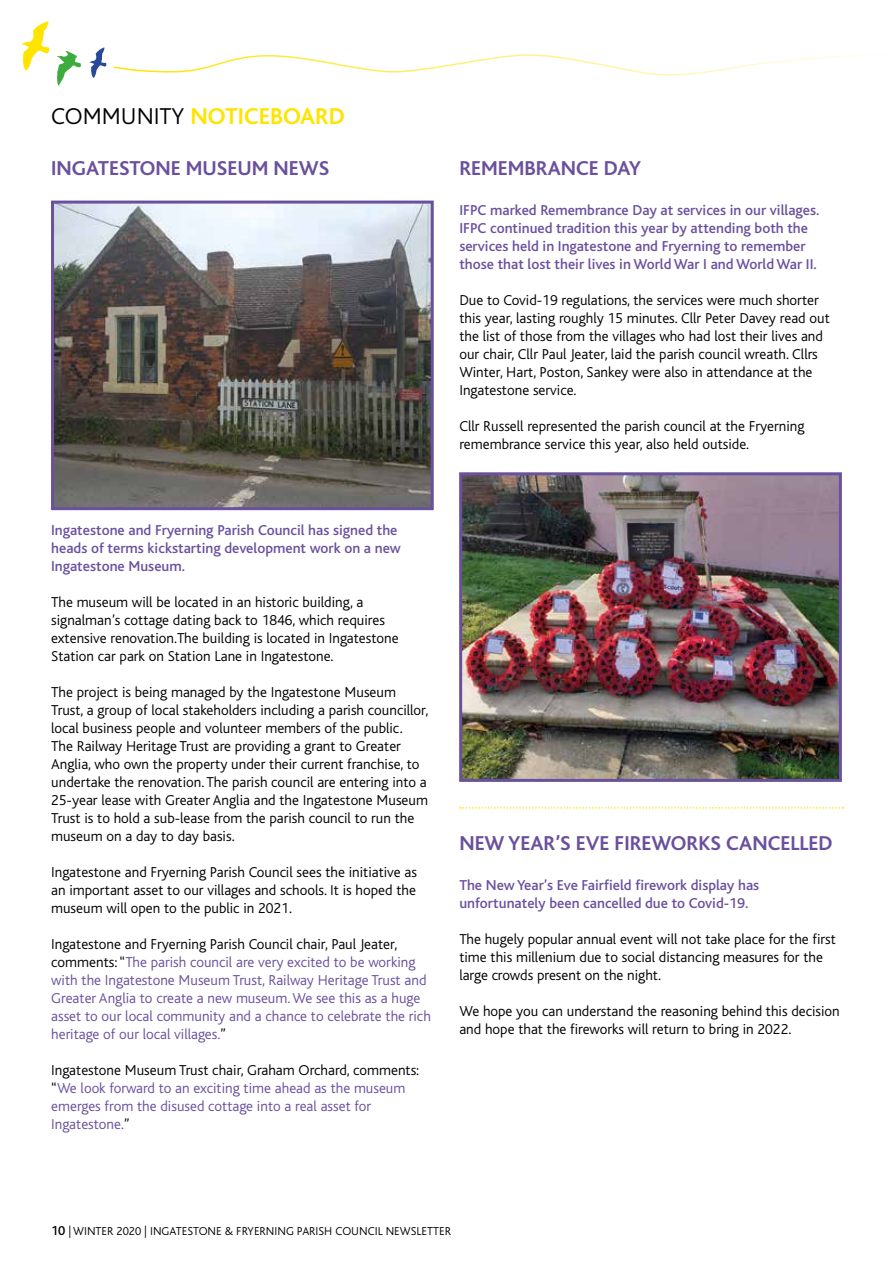
<style>
.page{position:relative;width:893px;height:1263px;background:#fff}
.page>*{position:absolute;margin:0;border:0;box-sizing:border-box;transform-origin:0 0}
.t1{font:700 24px "Bliss";color:#ffe400}
.t2{font:700 21px "Bliss";color:#6a509d}
.t3{font:300 15px/18px "Bliss";color:#000}
.t4{font:300 15px/18px "Bliss";color:#6a509d}
.t5{font:500 15px/18px "Bliss";color:#6a509d}
.t6{font:300 12px "Bliss";color:#000}
.s1{font-weight:300;color:#000}
.s2{color:#000}
.s3{font-weight:500;font-size:13.5px}
</style>
<div class="page">
<svg style="left:113px;top:54px;width:753px;height:22px"></svg>
<svg style="left:89px;top:47px;width:17px;height:31px"></svg>
<svg style="left:57px;top:51px;width:24px;height:35px"></svg>
<svg style="left:21px;top:21px;width:28px;height:50px"></svg>
<svg style="left:460px;top:807px;width:383px;height:2px"></svg>
<img style="left:463px;top:476px;width:375px;height:302px">
<div style="left:459px;top:472px;width:383px;height:310px;border:3px solid #6a509d"></div>
<img style="left:55px;top:205px;width:375px;height:301px">
<div style="left:51px;top:201px;width:383px;height:309px;border:3px solid #6a509d"></div>
<h1 class="t1" style="left:51px;top:103px;width:295px"><span class="s1">COMMUNITY</span> NOTICEBOARD</h1>
<h2 class="t2" style="left:51px;top:158px;width:280px">INGATESTONE MUSEUM NEWS</h2>
<h2 class="t2" style="left:459px;top:158px;width:183px">REMEMBRANCE DAY</h2>
<p class="t5" style="left:51px;top:521px;width:351px">Ingatestone and Fryerning Parish Council has signed the heads of terms kickstarting development work on a new<br>Ingatestone Museum.</p>
<p class="t3" style="left:51px;top:593px;width:349px">The museum will be located in an historic building, a signalman’s cottage dating back to 1846, which requires extensive renovation.The building is located in Ingatestone Station car park on Station Lane in Ingatestone.</p>
<p class="t3" style="left:51px;top:683px;width:379px">The project is being managed by the Ingatestone Museum Trust, a group of local stakeholders including a parish councillor, local business people and volunteer members of the public.<br>The Railway Heritage Trust are providing a grant to Greater Anglia, who own the property under their current franchise, to undertake the renovation. The parish council are entering into a 25-year lease with Greater Anglia and the Ingatestone Museum Trust is to hold a sub-lease from the parish council to run the museum on a day to day basis.</p>
<p class="t3" style="left:51px;top:863px;width:367px;text-align:justify">Ingatestone and Fryerning Parish Council sees the initiative as an important asset to our villages and schools. It is hoped the museum will open to the public in 2021.</p>
<p class="t4" style="left:51px;top:935px;width:381px"><span class="s2">Ingatestone and Fryerning Parish Council chair, Paul Jeater, comments: “</span>The parish council are very excited to be working with the Ingatestone Museum Trust, Railway Heritage Trust and Greater Anglia to create a new museum. We see this as a huge asset to our local community and a chance to celebrate the rich heritage of our local villages.<span class="s2">”</span></p>
<p class="t4" style="left:51px;top:1061px;width:370px"><span class="s2">Ingatestone Museum Trust chair, Graham Orchard, comments: “</span>We look forward to an exciting time ahead as the museum emerges from the disused cottage into a real asset for Ingatestone.<span class="s2">”</span></p>
<p class="t5" style="left:459px;top:201px;width:361px">IFPC marked Remembrance Day at services in our villages.<br>IFPC continued tradition this year by attending both the services held in Ingatestone and Fryerning to remember those that lost their lives in World War I and World War II.</p>
<p class="t3" style="left:459px;top:291px;width:372px">Due to Covid-19 regulations, the services were much shorter this year, lasting roughly 15 minutes. Cllr Peter Davey read out the list of those from the villages who had lost their lives and our chair, Cllr Paul Jeater, laid the parish council wreath. Cllrs Winter, Hart, Poston, Sankey were also in attendance at the Ingatestone service.</p>
<p class="t3" style="left:459px;top:417px;width:347px">Cllr Russell represented the parish council at the Fryerning remembrance service this year, also held outside.</p>
<h2 class="t2" style="left:459px;top:832px;width:375px">NEW YEAR’S EVE FIREWORKS CANCELLED</h2>
<p class="t5" style="left:459px;top:876px;width:301px">The New Year’s Eve Fairfield firework display has unfortunately been cancelled due to Covid-19.</p>
<p class="t3" style="left:459px;top:930px;width:378px">The hugely popular annual event will not take place for the first time this millenium due to social distancing measures for the large crowds present on the night.</p>
<p class="t3" style="left:459px;top:1002px;width:382px">We hope you can understand the reasoning behind this decision and hope that the fireworks will return to bring in 2022.</p>
<p class="t6" style="left:51px;top:1225px;width:402px"><span class="s3">10</span> | WINTER 2020 | INGATESTONE &amp; FRYERNING PARISH COUNCIL NEWSLETTER</p>
</div>
